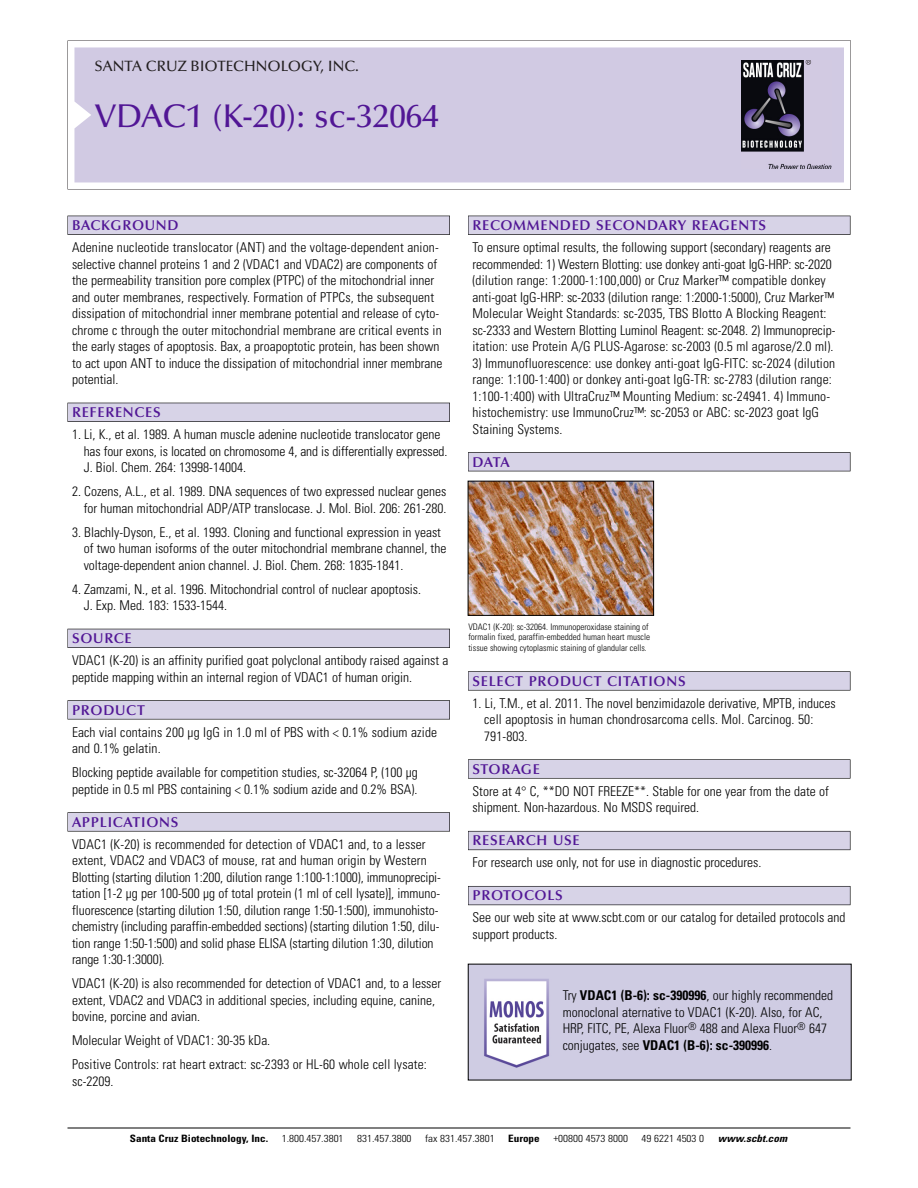
<style>
.page{position:relative;width:918px;height:1188px;background:#fff}
.page>*{position:absolute;margin:0;border:0;box-sizing:border-box;transform-origin:0 0}
.t1{font:500 33px "Optima";color:#511695}
.t2{font:500 15px "Optima";color:#231f20}
.t3{font:600 14.25px "Optima";letter-spacing:.05em;color:#511695}
.t4{font:300 condensed 13.5px/16.5px "Univers";color:#000}
.t5{font:300 condensed 10.2px "Univers";color:#000;scale:1.1 1}
.t6{font:700 condensed 10.2px "Univers";color:#000;scale:1.1 1}
.t7{font:italic 700 condensed 10.2px "Univers";letter-spacing:.005em;color:#000;scale:1.1 1}
.t8{font:300 condensed 9px/10.5px "Univers";color:#000}
.s1{font-weight:700}
</style>
<div class="page">
<svg style="left:68px;top:40px;width:783px;height:149px"></svg>
<div style="left:74px;top:47px;width:770px;height:135px;background:#d1cae3"></div>
<img style="left:741px;top:60px;width:90px;height:108px">
<div style="left:68px;top:216px;width:382px;height:19px;background:#525155"></div>
<div style="left:68px;top:216px;width:381px;height:18px;background:#d7d3e7"></div>
<div style="left:68px;top:403px;width:382px;height:19px;background:#515055"></div>
<div style="left:68px;top:403px;width:381px;height:18px;background:#d7d3e7"></div>
<div style="left:68px;top:629px;width:382px;height:19px;background:#525158"></div>
<div style="left:68px;top:629px;width:381px;height:18px;background:#d7d3e7"></div>
<div style="left:68px;top:700px;width:382px;height:19px;background:#575759"></div>
<div style="left:68px;top:701px;width:381px;height:18px;background:#d7d3e7"></div>
<svg style="left:68px;top:812px;width:382px;height:20px"></svg>
<div style="left:68px;top:813px;width:381px;height:18px;background:#d7d3e7"></div>
<div style="left:468px;top:216px;width:382px;height:19px;background:#525155"></div>
<div style="left:468px;top:216px;width:382px;height:18px;background:#d7d3e7"></div>
<div style="left:468px;top:452px;width:382px;height:19px;background:#525155"></div>
<div style="left:468px;top:453px;width:382px;height:18px;background:#d7d3e7"></div>
<svg style="left:468px;top:671px;width:382px;height:20px"></svg>
<div style="left:468px;top:672px;width:382px;height:18px;background:#d7d3e7"></div>
<div style="left:468px;top:759px;width:382px;height:20px;background:#666667"></div>
<div style="left:468px;top:760px;width:382px;height:18px;background:#d7d3e7"></div>
<div style="left:468px;top:831px;width:382px;height:19px;background:#66646d"></div>
<div style="left:468px;top:832px;width:382px;height:18px;background:#d7d3e7"></div>
<div style="left:468px;top:886px;width:382px;height:19px;background:#5b5961"></div>
<div style="left:468px;top:887px;width:382px;height:18px;background:#d7d3e7"></div>
<hr style="left:68px;top:1128px;width:782px;height:1px;background:#000">
<img style="left:470px;top:483px;width:182px;height:131px">
<div style="left:468px;top:481px;width:186px;height:135px;border:1px solid #000"></div>
<img style="left:470px;top:966px;width:380px;height:112px">
<p class="t2" style="left:94px;top:61px;width:266px">SANTA CRUZ BIOTECHNOLOGY, INC.</p>
<h1 class="t1" style="left:94px;top:103px;width:346px">VDAC1 (K-20): sc-32064</h1>
<p class="t3" style="left:72px;top:219px;width:108px">BACKGROUND</p>
<p class="t4" style="left:72px;top:240px;width:372px">Adenine nucleotide translocator (ANT) and the voltage-dependent anion&shy;selective channel proteins 1 and 2 (VDAC1 and VDAC2) are components of the permeability transition pore complex (PTPC) of the mitochondrial inner and outer membranes, respectively. Formation of PTPCs, the subsequent dissipation of mitochondrial inner membrane potential and release of cyto&shy;chrome c through the outer mitochondrial membrane are critical events in the early stages of apoptosis. Bax, a proapoptotic protein, has been shown to act upon ANT to induce the dissipation of mitochondrial inner membrane potential.</p>
<p class="t3" style="left:72px;top:407px;width:90px">REFERENCES</p>
<p class="t4" style="left:84px;top:427px;width:365px;text-indent:-12px">1. Li, K., et al. 1989. A human muscle adenine nucleotide translocator gene has four exons, is located on chromosome 4, and is differentially expressed.<br>J. Biol. Chem. 264: 13998-14004.</p>
<p class="t4" style="left:72px;top:484px;width:376px;text-align:right">2. Cozens, A.L., et al. 1989. DNA sequences of two expressed nuclear genes for human mitochondrial ADP/ATP translocase. J. Mol. Biol. 206: 261-280.</p>
<p class="t4" style="left:84px;top:525px;width:364px;text-indent:-12px">3. Blachly-Dyson, E., et al. 1993. Cloning and functional expression in yeast of two human isoforms of the outer mitochondrial membrane channel, the voltage-dependent anion channel. J. Biol. Chem. 268: 1835-1841.</p>
<p class="t4" style="left:84px;top:582px;width:339px;text-indent:-12px">4. Zamzami, N., et al. 1996. Mitochondrial control of nuclear apoptosis.<br>J. Exp. Med. 183: 1533-1544.</p>
<p class="t3" style="left:72px;top:633px;width:61px">SOURCE</p>
<p class="t4" style="left:72px;top:653px;width:378px">VDAC1 (K-20) is an affinity purified goat polyclonal antibody raised against a peptide mapping within an internal region of VDAC1 of human origin.</p>
<p class="t3" style="left:72px;top:704px;width:74px">PRODUCT</p>
<p class="t4" style="left:72px;top:725px;width:367px">Each vial contains 200 µg IgG in 1.0 ml of PBS with &lt; 0.1% sodium azide and 0.1% gelatin.</p>
<p class="t4" style="left:72px;top:765px;width:347px">Blocking peptide available for competition studies, sc-32064 P, (100 µg peptide in 0.5 ml PBS containing &lt; 0.1% sodium azide and 0.2% BSA).</p>
<p class="t3" style="left:72px;top:816px;width:108px">APPLICATIONS</p>
<p class="t4" style="left:72px;top:837px;width:370px">VDAC1 (K-20) is recommended for detection of VDAC1 and, to a lesser extent, VDAC2 and VDAC3 of mouse, rat and human origin by Western Blotting (starting dilution 1:200, dilution range 1:100-1:1000), immunoprecipi&shy;tation [1-2 µg per 100-500 µg of total protein (1 ml of cell lysate)], immuno&shy;fluorescence (starting dilution 1:50, dilution range 1:50-1:500), immunohisto&shy;chemistry (including paraffin-embedded sections) (starting dilution 1:50, dilu&shy;tion range 1:50-1:500) and solid phase ELISA (starting dilution 1:30, dilution range 1:30-1:3000).</p>
<p class="t4" style="left:72px;top:976px;width:371px">VDAC1 (K-20) is also recommended for detection of VDAC1 and, to a lesser extent, VDAC2 and VDAC3 in additional species, including equine, canine, bovine, porcine and avian.</p>
<p class="t4" style="left:72px;top:1030px;width:356px;line-height:24px">Molecular Weight of VDAC1: 30-35 kDa.<br>Positive Controls: rat heart extract: sc-2393 or HL-60 whole cell lysate:</p>
<p class="t4" style="left:72px;top:1074px;width:43px">sc-2209.</p>
<p class="t3" style="left:473px;top:219px;width:295px">RECOMMENDED SECONDARY REAGENTS</p>
<p class="t4" style="left:473px;top:240px;width:364px">To ensure optimal results, the following support (secondary) reagents are recommended: 1) Western Blotting: use donkey anti-goat IgG-HRP: sc-2020 (dilution range: 1:2000-1:100,000) or Cruz Marker™ compatible donkey anti-goat IgG-HRP: sc-2033 (dilution range: 1:2000-1:5000), Cruz Marker™ Molecular Weight Standards: sc-2035, TBS Blotto A Blocking Reagent: sc-2333 and Western Blotting Luminol Reagent: sc-2048. 2) Immunoprecip&shy;itation: use Protein A/G PLUS-Agarose: sc-2003 (0.5 ml agarose/2.0 ml).</p>
<p class="t4" style="left:473px;top:356px;width:364px">3) Immunofluorescence: use donkey anti-goat IgG-FITC: sc-2024 (dilution range: 1:100-1:400) or donkey anti-goat IgG-TR: sc-2783 (dilution range:<br>1:100-1:400) with UltraCruz™ Mounting Medium: sc-24941. 4) Immuno&shy;histochemistry: use ImmunoCruz™: sc-2053 or ABC: sc-2023 goat IgG Staining Systems.</p>
<p class="t3" style="left:473px;top:456px;width:39px">DATA</p>
<p class="t8" style="left:468px;top:622px;width:183px">VDAC1 (K-20): sc-32064. Immunoperoxidase staining of formalin fixed, paraffin-embedded human heart muscle tissue showing cytoplasmic staining of glandular cells.</p>
<p class="t3" style="left:473px;top:675px;width:215px">SELECT PRODUCT CITATIONS</p>
<p class="t4" style="left:484px;top:696px;width:353px;text-indent:-12px">1. Li, T.M., et al. 2011. The novel benzimidazole derivative, MPTB, induces cell apoptosis in human chondrosarcoma cells. Mol. Carcinog. 50:<br>791-803.</p>
<p class="t3" style="left:473px;top:763px;width:69px">STORAGE</p>
<p class="t4" style="left:473px;top:784px;width:358px">Store at 4° C, **DO NOT FREEZE**. Stable for one year from the date of shipment. Non-hazardous. No MSDS required.</p>
<p class="t3" style="left:473px;top:835px;width:109px">RESEARCH USE</p>
<p class="t4" style="left:473px;top:856px;width:290px">For research use only, not for use in diagnostic procedures.</p>
<p class="t3" style="left:473px;top:890px;width:92px">PROTOCOLS</p>
<p class="t4" style="left:473px;top:911px;width:375px">See our web site at www.scbt.com or our catalog for detailed protocols and support products.</p>
<p class="t4" style="left:563px;top:988px;width:272px">Try <span class="s1">VDAC1 (B-6): sc-390996</span>, our highly recommended monoclonal aternative to VDAC1 (K-20). Also, for AC, HRP, FITC, PE, Alexa Fluor<sup>®</sup> 488 and Alexa Fluor<sup>®</sup> 647 conjugates, see <span class="s1">VDAC1 (B-6): sc-390996</span>.</p>
<p class="t6" style="left:130px;top:1135px;width:127px">Santa Cruz Biotechnology, Inc.</p>
<p class="t5" style="left:282px;top:1135px;width:58px">1.800.457.3801</p>
<p class="t5" style="left:357px;top:1135px;width:51px">831.457.3800</p>
<p class="t5" style="left:425px;top:1135px;width:65px">fax 831.457.3801</p>
<p class="t6" style="left:508px;top:1135px;width:30px">Europe</p>
<p class="t5" style="left:553px;top:1135px;width:69px">+00800 4573 8000</p>
<p class="t5" style="left:642px;top:1135px;width:58px">49 6221 4503 0</p>
<p class="t7" style="left:718px;top:1135px;width:64px">www.scbt.com</p>
</div>
